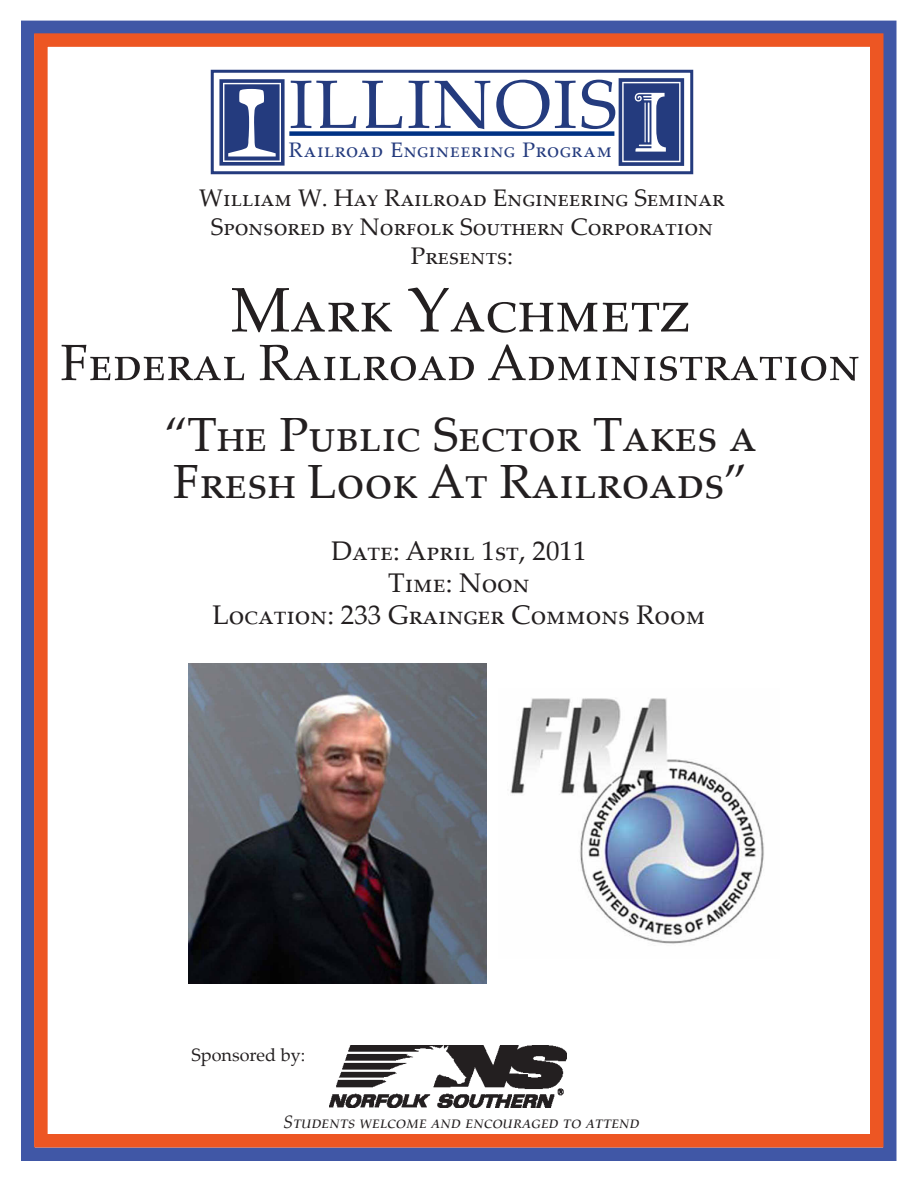
<style>
.page{position:relative;width:918px;height:1188px;background:#fff}
.page>*{position:absolute;margin:0;border:0;box-sizing:border-box;transform-origin:0 0}
.t1{font:123px "UIUC";color:#243b7e}
.Paragraph_Style_1{font:121.2px "UIUC";color:#243b7e}
.Paragraph_Style_1-2{font:68.4px "Palatino Linotype";letter-spacing:.025em;color:#243b7e;scale:1.05 1}
.t2{font:63px "Palatino Linotype";color:#231f20}
.t3{font:51px "Palatino Linotype";color:#231f20}
.Paragraph_Style_2{font:48px/46.5px "Palatino Linotype";color:#231f20}
.t4{font:27px "Palatino Linotype";color:#231f20}
.t5{font:24px "Palatino Linotype";color:#231f20}
.t6{font:21px "Palatino Linotype";letter-spacing:.035em;color:#243b7e}
.t7{font:italic 18px "Palatino Linotype";color:#231f20}
.t8{font:18px "Palatino Linotype";color:#231f20}
</style>
<div class="page">
<div style="left:21px;top:21px;width:876px;height:1140px;border:14px solid #4057a6"></div>
<div style="left:34px;top:33px;width:850px;height:1115px;border:14px solid #ed5623"></div>
<div style="left:289px;top:131px;width:325px;height:5px;background:#003284"></div>
<div style="left:211px;top:70px;width:482px;height:104px;border:3px solid #243b7e"></div>
<img style="left:330px;top:1046px;width:236px;height:61px">
<img style="left:510px;top:698px;width:254px;height:246px">
<img style="left:189px;top:663px;width:298px;height:321px">
<p class="t1" style="left:614px;top:74px;width:90px">i</p>
<p class="Paragraph_Style_1" style="left:214px;top:76px;width:77px">R</p>
<p class="Paragraph_Style_1-2" style="left:289px;top:56px;width:314px">ILLINOIS</p>
<p class="t6" style="left:289px;top:135px;width:325px">Railroad Engineering Program</p>
<p class="t5" style="left:199px;top:181px;width:524px">William W. Hay Railroad Engineering Seminar</p>
<p class="t5" style="left:211px;top:210px;width:504px">Sponsored by Norfolk Southern Corporation</p>
<p class="t5" style="left:411px;top:238px;width:104px">Presents:</p>
<p class="t2" style="left:231px;top:265px;width:461px">Mark Yachmetz</p>
<p class="t3" style="left:60px;top:326px;width:802px">Federal Railroad Administration</p>
<p class="Paragraph_Style_2" style="left:164px;top:410px;width:594px">“The Public Sector Takes a<br>Fresh Look At Railroads”</p>
<p class="t4" style="left:331px;top:531px;width:257px">Date: April 1st, 2011</p>
<p class="t4" style="left:388px;top:564px;width:143px">Time: Noon</p>
<p class="t4" style="left:212px;top:596px;width:495px">Location: 233 Grainger Commons Room</p>
<p class="t8" style="left:192px;top:1042px;width:115px">Sponsored by:</p>
<p class="t7" style="left:283px;top:1109px;width:358px">Students welcome and encouraged to attend</p>
</div>
